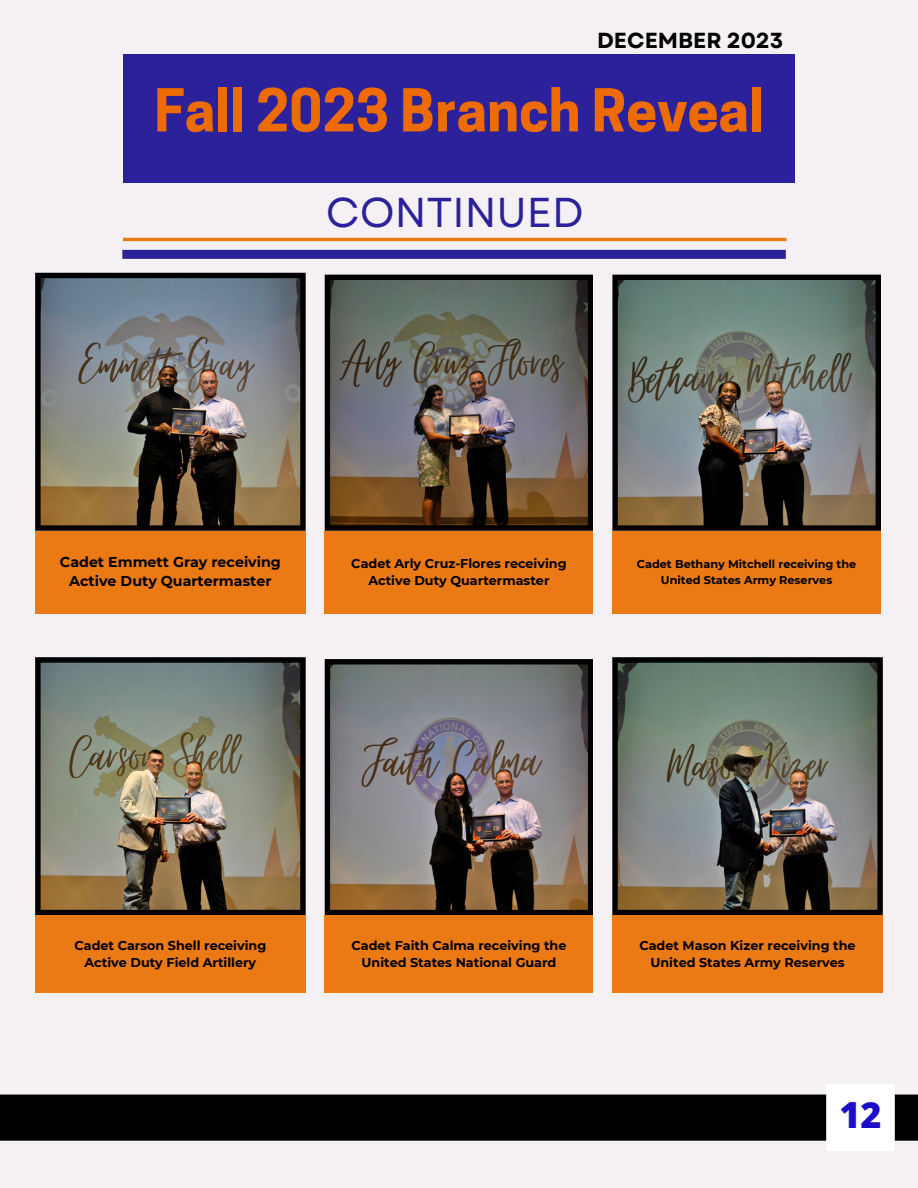
<style>
.page{position:relative;width:918px;height:1188px;background:#f5f0f3}
.page>*{position:absolute;margin:0;border:0;box-sizing:border-box;transform-origin:0 0}
.t1{font:700 55.5px "Cooper Hewitt";color:#ed6b00}
.t2{font:41.7px "Garet";color:#2a219b}
.t3{font:800 36px "Open Sans";color:#1b0dc8}
.t4{font:700 21.75px "Garet";color:#000}
.t5{font:700 14.25px/19.2px "Montserrat";color:#000;text-align:center}
.t6{font:700 12.75px/16.8px "Montserrat";color:#000;text-align:center}
.t7{font:700 11.25px/15.8px "Montserrat";color:#000;text-align:center}
</style>
<div class="page">
<hr style="left:123px;top:238px;width:664px;height:3px;background:#eb7914">
<div style="left:122px;top:250px;width:664px;height:9px;background:#2a219b"></div>
<div style="left:0;top:1095px;width:918px;height:46px;background:#000"></div>
<div style="left:123px;top:54px;width:672px;height:129px;background:#2a219b"></div>
<div style="left:826px;top:1084px;width:69px;height:67px;background:#fff"></div>
<svg style="left:325px;top:659px;width:268px;height:256px;background:#706967"></svg>
<img style="left:35px;top:657px;width:271px;height:258px">
<img style="left:35px;top:273px;width:271px;height:258px">
<img style="left:325px;top:275px;width:268px;height:256px">
<img style="left:612px;top:275px;width:269px;height:256px">
<img style="left:612px;top:657px;width:271px;height:258px">
<div style="left:612px;top:531px;width:269px;height:83px;background:#eb7914"></div>
<div style="left:325px;top:531px;width:268px;height:83px;background:#eb7914"></div>
<div style="left:35px;top:531px;width:271px;height:83px;background:#eb7914"></div>
<div style="left:35px;top:915px;width:271px;height:78px;background:#eb7914"></div>
<div style="left:325px;top:915px;width:268px;height:78px;background:#eb7914"></div>
<div style="left:612px;top:915px;width:271px;height:78px;background:#eb7914"></div>
<p class="t4" style="left:597px;top:24px;width:188px">DECEMBER 2023</p>
<p class="t1" style="left:154px;top:90px;width:611px">Fall 2023 Branch Reveal</p>
<p class="t2" style="left:326px;top:183px;width:260px">CONTINUED</p>
<p class="t5" style="left:60px;top:552px;width:222px">Cadet Emmett Gray receiving<br>Active Duty Quartermaster</p>
<p class="t6" style="left:351px;top:555px;width:217px">Cadet Arly Cruz-Flores receiving<br>Active Duty Quartermaster</p>
<p class="t7" style="left:637px;top:556px;width:221px">Cadet Bethany Mitchell receiving the<br>United States Army Reserves</p>
<p class="t6" style="left:75px;top:937px;width:193px">Cadet Carson Shell receiving<br>Active Duty Field Artillery</p>
<p class="t6" style="left:351px;top:937px;width:217px">Cadet Faith Calma receiving the<br>United States National Guard</p>
<p class="t6" style="left:639px;top:937px;width:218px">Cadet Mason Kizer receiving the<br>United States Army Reserves</p>
<p class="t3" style="left:839px;top:1090px;width:44px">12</p>
</div>
